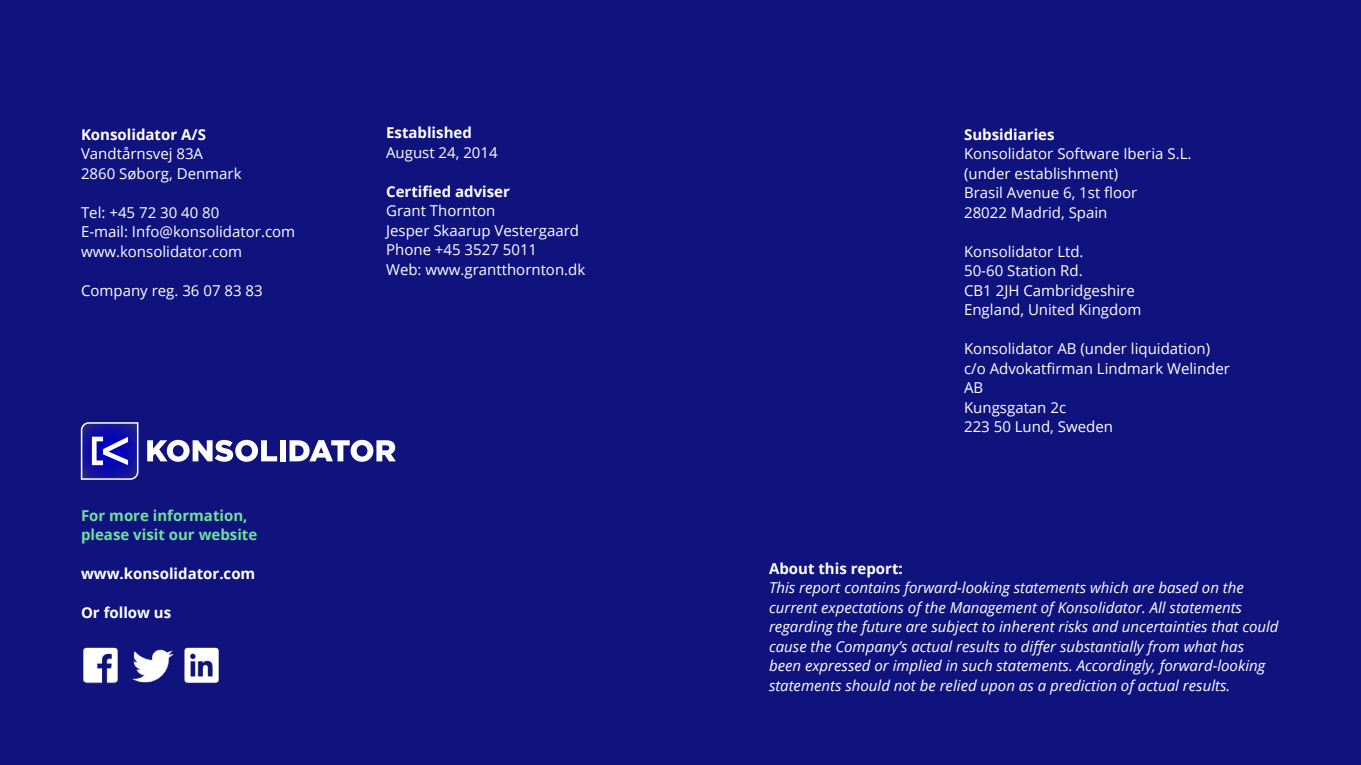
<style>
.page{position:relative;width:1361px;height:765px;background:#fff}
.page>*{position:absolute;margin:0;border:0;box-sizing:border-box;transform-origin:0 0}
.t1{font:15px/19.5px "Open Sans";color:#fff}
.t2{font:italic 15px/19.5px "Open Sans";color:#fff}
.t3{font:700 15px "Open Sans";color:#fff}
.t4{font:700 15px/19.5px "Open Sans";color:#71df9d}
</style>
<div class="page">
<div style="left:0;top:0;width:1360px;height:764px;background:#10137e"></div>
<svg style="left:147px;top:440px;width:130px;height:22px"></svg>
<div style="left:280px;top:440px;width:6px;height:21px;background:#fff"></div>
<svg style="left:289px;top:440px;width:107px;height:22px"></svg>
<svg style="left:80px;top:422px;width:59px;height:58px;background:#4545b6"></svg>
<img style="left:83px;top:647px;width:35px;height:37px">
<img style="left:133px;top:649px;width:39px;height:34px">
<img style="left:184px;top:647px;width:35px;height:36px">
<p class="t3" style="left:81px;top:124px;width:126px">Konsolidator A/S</p>
<p class="t1" style="left:81px;top:144px;width:162px">Vandtårnsvej 83A<br>2860 Søborg, Denmark</p>
<p class="t1" style="left:81px;top:202px;width:216px">Tel: +45 72 30 40 80<br>E-mail: Info@konsolidator.com www.konsolidator.com</p>
<p class="t1" style="left:81px;top:280px;width:183px">Company reg. 36 07 83 83</p>
<p class="t4" style="left:81px;top:505px;width:178px">For more information, please visit our website</p>
<p class="t3" style="left:81px;top:563px;width:176px">www.konsolidator.com</p>
<p class="t3" style="left:81px;top:602px;width:92px">Or follow us</p>
<p class="t3" style="left:386px;top:122px;width:87px">Established</p>
<p class="t1" style="left:386px;top:142px;width:113px">August 24, 2014</p>
<p class="t3" style="left:386px;top:181px;width:125px">Certified adviser</p>
<p class="t1" style="left:386px;top:201px;width:201px">Grant Thornton<br>Jesper Skaarup Vestergaard<br>Phone +45 3527 5011<br>Web: www.grantthornton.dk</p>
<p class="t3" style="left:964px;top:124px;width:92px">Subsidiaries</p>
<p class="t1" style="left:964px;top:144px;width:229px">Konsolidator Software Iberia S.L. (under establishment)<br>Brasil Avenue 6, 1st floor<br>28022 Madrid, Spain</p>
<p class="t1" style="left:964px;top:241px;width:179px">Konsolidator Ltd.<br>50-60 Station Rd.<br>CB1 2JH Cambridgeshire<br>England, United Kingdom</p>
<p class="t1" style="left:964px;top:339px;width:267px">Konsolidator AB (under liquidation) c/o Advokatfirman Lindmark Welinder<br>AB<br>Kungsgatan 2c<br>223 50 Lund, Sweden</p>
<p class="t3" style="left:769px;top:558px;width:135px">About this report:</p>
<p class="t2" style="left:769px;top:578px;width:511px">This report contains forward-looking statements which are based on the current expectations of the Management of Konsolidator. All statements regarding the future are subject to inherent risks and uncertainties that could cause the Company’s actual results to differ substantially from what has been expressed or implied in such statements. Accordingly, forward-looking statements should not be relied upon as a prediction of actual results.</p>
</div>
